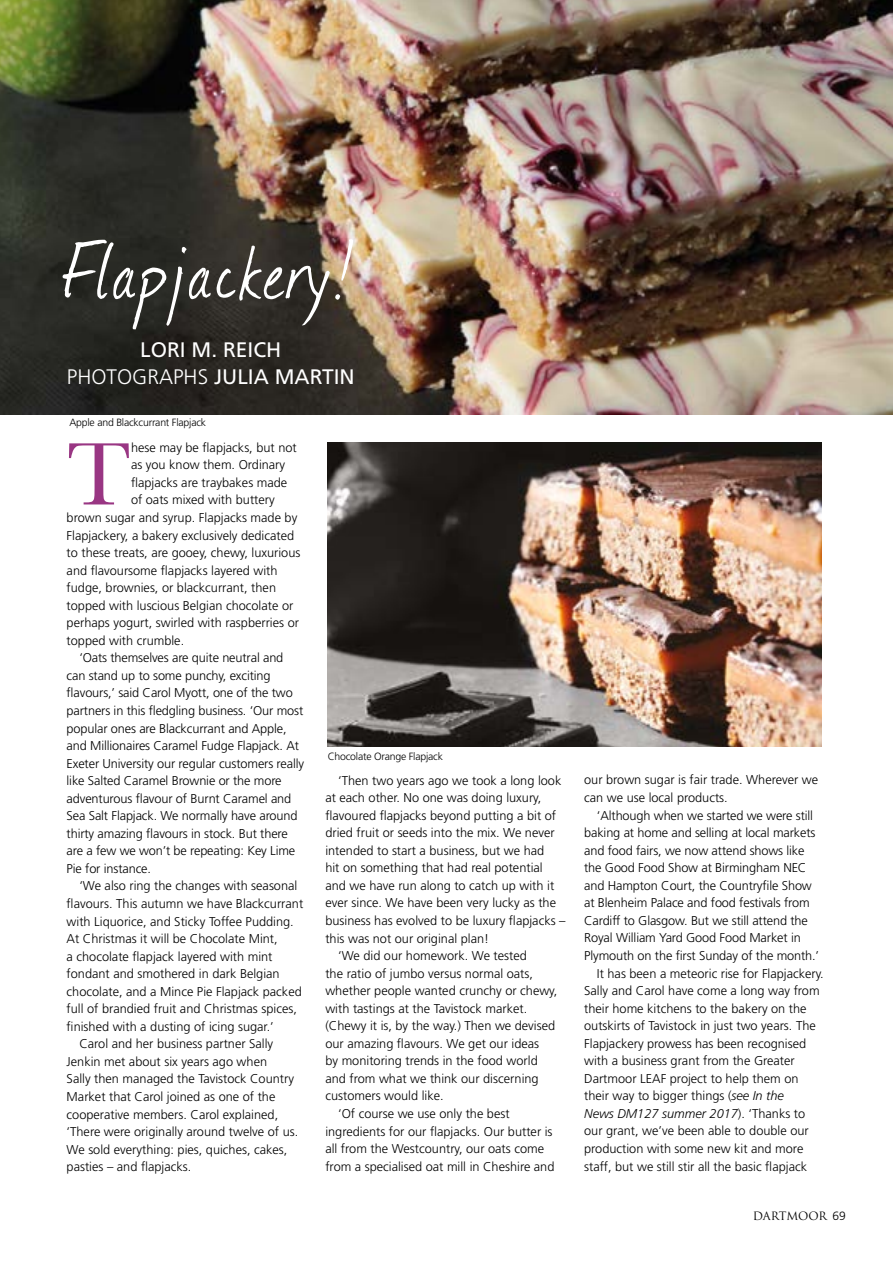
<style>
.page{position:relative;width:893px;height:1263px;background:#fff}
.page>*{position:absolute;margin:0;border:0;box-sizing:border-box;transform-origin:0 0}
.t1{font:92.25px "Journal";letter-spacing:.045em;color:#fff;scale:.95 1}
.t2{font:92.25px "Baskerville";color:#993683}
.t3{font:21px/27px "Frutiger";color:#fff;text-align:center}
.t4{font:300 12.75px/17.5px "Frutiger LT Std";color:#000}
.t5{font:italic 300 12.75px "Frutiger LT Std";color:#000}
.t6{font:11.25px "Trajan Pro";letter-spacing:-.01em;color:#000}
.t7{font:300 10.5px "Frutiger LT Std";letter-spacing:-.02em;color:#000}
.s1{font-weight:300}
.s2{font-style:italic}
.s3{font-style:normal}
.s4{font-family:"Frutiger LT Std";font-weight:300;font-size:12px}
</style>
<div class="page">
<img style="left:0;top:0;width:893px;height:414px">
<img style="left:328px;top:442px;width:494px;height:304px">
<img style="left:0;top:0;width:1px;height:300px">
<h1 class="t1" style="left:62px;top:209px;width:307px">Flapjackery!</h1>
<h2 class="t3" style="left:67px;top:336px;width:289px">LORI M. REICH<br><span class="s1">PHOTOGRAPHS</span> JULIA MARTIN</h2>
<p class="t7" style="left:69px;top:417px;width:138px">Apple and Blackcurrant Flapjack</p>
<h1 class="t2" style="left:67px;top:420px;width:66px">T</h1>
<p class="t4" style="left:131px;top:439px;width:167px">hese may be flapjacks, but not</p>
<p class="t4" style="left:131px;top:456px;width:156px">as you know them. Ordinary</p>
<p class="t4" style="left:131px;top:474px;width:158px">flapjacks are traybakes made</p>
<p class="t4" style="left:131px;top:491px;width:145px">of oats mixed with buttery</p>
<p class="t4" style="left:67px;top:509px;width:232px">brown sugar and syrup. Flapjacks made by</p>
<p class="t4" style="left:67px;top:526px;width:229px">Flapjackery, a bakery exclusively dedicated</p>
<p class="t4" style="left:67px;top:544px;width:235px">to these treats, are gooey, chewy, luxurious</p>
<p class="t4" style="left:67px;top:562px;width:212px">and flavoursome flapjacks layered with</p>
<p class="t4" style="left:67px;top:579px;width:211px">fudge, brownies, or blackcurrant, then</p>
<p class="t4" style="left:67px;top:597px;width:228px">topped with luscious Belgian chocolate or</p>
<p class="t4" style="left:67px;top:614px;width:234px">perhaps yogurt, swirled with raspberries or</p>
<p class="t4" style="left:67px;top:632px;width:119px">topped with crumble.</p>
<p class="t4" style="left:79px;top:649px;width:206px">‘Oats themselves are quite neutral and</p>
<p class="t4" style="left:67px;top:667px;width:205px">can stand up to some punchy, exciting</p>
<p class="t4" style="left:67px;top:684px;width:228px">flavours,’ said Carol Myott, one of the two</p>
<p class="t4" style="left:67px;top:702px;width:238px">partners in this fledgling business. ‘Our most</p>
<p class="t4" style="left:67px;top:719px;width:222px">popular ones are Blackcurrant and Apple,</p>
<p class="t4" style="left:67px;top:737px;width:234px">and Millionaires Caramel Fudge Flapjack. At</p>
<p class="t4" style="left:67px;top:755px;width:239px">Exeter University our regular customers really</p>
<p class="t4" style="left:67px;top:772px;width:217px">like Salted Caramel Brownie or the more</p>
<p class="t4" style="left:67px;top:790px;width:226px">adventurous flavour of Burnt Caramel and</p>
<p class="t4" style="left:67px;top:807px;width:232px">Sea Salt Flapjack. We normally have around</p>
<p class="t4" style="left:67px;top:825px;width:223px">thirty amazing flavours in stock. But there</p>
<p class="t4" style="left:67px;top:842px;width:230px">are a few we won’t be repeating: Key Lime</p>
<p class="t4" style="left:67px;top:860px;width:86px">Pie for instance.</p>
<p class="t4" style="left:79px;top:877px;width:219px">‘We also ring the changes with seasonal</p>
<p class="t4" style="left:67px;top:895px;width:238px">flavours. This autumn we have Blackcurrant</p>
<p class="t4" style="left:67px;top:912px;width:229px">with Liquorice, and Sticky Toffee Pudding.</p>
<p class="t4" style="left:67px;top:930px;width:213px">At Christmas it will be Chocolate Mint,</p>
<p class="t4" style="left:67px;top:948px;width:207px">a chocolate flapjack layered with mint</p>
<p class="t4" style="left:67px;top:965px;width:215px">fondant and smothered in dark Belgian</p>
<p class="t4" style="left:67px;top:983px;width:237px">chocolate, and a Mince Pie Flapjack packed</p>
<p class="t4" style="left:67px;top:1000px;width:232px">full of brandied fruit and Christmas spices,</p>
<p class="t4" style="left:67px;top:1018px;width:209px">finished with a dusting of icing sugar.’</p>
<p class="t4" style="left:79px;top:1035px;width:195px">Carol and her business partner Sally</p>
<p class="t4" style="left:67px;top:1053px;width:202px">Jenkin met about six years ago when</p>
<p class="t4" style="left:67px;top:1070px;width:229px">Sally then managed the Tavistock Country</p>
<p class="t4" style="left:67px;top:1088px;width:210px">Market that Carol joined as one of the</p>
<p class="t4" style="left:67px;top:1105px;width:213px">cooperative members. Carol explained,</p>
<p class="t4" style="left:67px;top:1123px;width:233px">‘There were originally around twelve of us.</p>
<p class="t4" style="left:67px;top:1141px;width:222px">We sold everything: pies, quiches, cakes,</p>
<p class="t4" style="left:67px;top:1158px;width:126px">pasties – and flapjacks.</p>
<p class="t7" style="left:328px;top:751px;width:117px">Chocolate Orange Flapjack</p>
<p class="t4" style="left:338px;top:772px;width:225px">‘Then two years ago we took a long look</p>
<p class="t4" style="left:325px;top:789px;width:217px">at each other. No one was doing luxury,</p>
<p class="t4" style="left:325px;top:807px;width:232px">flavoured flapjacks beyond putting a bit of</p>
<p class="t4" style="left:325px;top:824px;width:231px">dried fruit or seeds into the mix. We never</p>
<p class="t4" style="left:325px;top:842px;width:220px">intended to start a business, but we had</p>
<p class="t4" style="left:325px;top:859px;width:219px">hit on something that had real potential</p>
<p class="t4" style="left:325px;top:877px;width:230px">and we have run along to catch up with it</p>
<p class="t4" style="left:325px;top:894px;width:232px">ever since. We have been very lucky as the</p>
<p class="t4" style="left:325px;top:912px;width:242px">business has evolved to be luxury flapjacks –</p>
<p class="t4" style="left:325px;top:929px;width:165px">this was not our original plan!</p>
<p class="t4" style="left:338px;top:947px;width:190px">‘We did our homework. We tested</p>
<p class="t4" style="left:325px;top:965px;width:209px">the ratio of jumbo versus normal oats,</p>
<p class="t4" style="left:325px;top:982px;width:233px">whether people wanted crunchy or chewy,</p>
<p class="t4" style="left:325px;top:1000px;width:203px">with tastings at the Tavistock market.</p>
<p class="t4" style="left:325px;top:1017px;width:231px">(Chewy it is, by the way.) Then we devised</p>
<p class="t4" style="left:325px;top:1035px;width:215px">our amazing flavours. We get our ideas</p>
<p class="t4" style="left:325px;top:1052px;width:214px">by monitoring trends in the food world</p>
<p class="t4" style="left:325px;top:1070px;width:215px">and from what we think our discerning</p>
<p class="t4" style="left:325px;top:1087px;width:120px">customers would like.</p>
<p class="t4" style="left:338px;top:1105px;width:173px">‘Of course we use only the best</p>
<p class="t4" style="left:325px;top:1122px;width:229px">ingredients for our flapjacks. Our butter is</p>
<p class="t4" style="left:325px;top:1140px;width:220px">all from the Westcountry, our oats come</p>
<p class="t4" style="left:325px;top:1157px;width:231px">from a specialised oat mill in Cheshire and</p>
<p class="t4" style="left:584px;top:771px;width:236px">our brown sugar is fair trade. Wherever we can we use local products.</p>
<p class="t4" style="left:597px;top:806px;width:218px">‘Although when we started we were still</p>
<p class="t4" style="left:584px;top:824px;width:233px">baking at home and selling at local markets</p>
<p class="t4" style="left:584px;top:842px;width:222px">and food fairs, we now attend shows like</p>
<p class="t4" style="left:584px;top:859px;width:224px">the Good Food Show at Birmingham NEC</p>
<p class="t4" style="left:584px;top:877px;width:229px">and Hampton Court, the Countryfile Show</p>
<p class="t4" style="left:584px;top:894px;width:227px">at Blenheim Palace and food festivals from</p>
<p class="t4" style="left:584px;top:912px;width:225px">Cardiff to Glasgow. But we still attend the</p>
<p class="t4" style="left:584px;top:929px;width:218px">Royal William Yard Good Food Market in</p>
<p class="t4" style="left:584px;top:947px;width:236px">Plymouth on the first Sunday of the month.’</p>
<p class="t4" style="left:597px;top:964px;width:228px">It has been a meteoric rise for Flapjackery.</p>
<p class="t4" style="left:584px;top:982px;width:237px">Sally and Carol have come a long way from</p>
<p class="t4" style="left:584px;top:999px;width:224px">their home kitchens to the bakery on the</p>
<p class="t4" style="left:584px;top:1017px;width:233px">outskirts of Tavistock in just two years. The</p>
<p class="t4" style="left:584px;top:1035px;width:223px">Flapjackery prowess has been recognised</p>
<p class="t4" style="left:584px;top:1052px;width:212px">with a business grant from the Greater</p>
<p class="t4" style="left:584px;top:1070px;width:216px">Dartmoor LEAF project to help them on</p>
<p class="t4" style="left:584px;top:1087px;width:201px">their way to bigger things (<span class="s2">see In the</span></p>
<p class="t5" style="left:584px;top:1106px;width:223px">News DM127 summer 2017<span class="s3">). ‘Thanks to</span></p>
<p class="t4" style="left:584px;top:1122px;width:226px">our grant, we’ve been able to double our</p>
<p class="t4" style="left:584px;top:1140px;width:221px">production with some new kit and more</p>
<p class="t4" style="left:584px;top:1157px;width:224px">staff, but we still stir all the basic flapjack</p>
<p class="t6" style="left:753px;top:1209px;width:95px">DARTMOOR <span class="s4">69</span></p>
</div>
